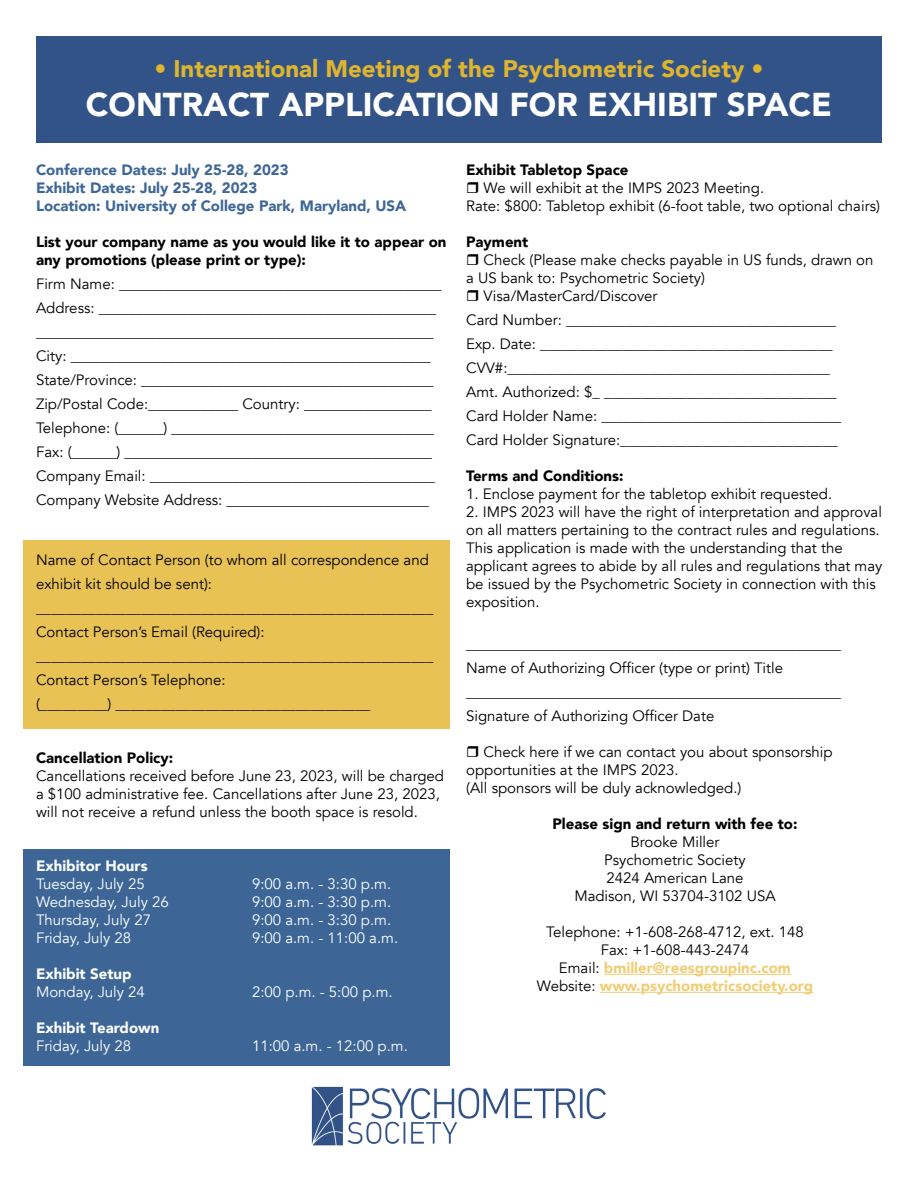
<style>
.page{position:relative;width:918px;height:1188px;background:#fff}
.page>*{position:absolute;margin:0;border:0;box-sizing:border-box;transform-origin:0 0}
.t1{font:900 33px "Avenir";color:#fff}
.t2{font:900 24px "Avenir";color:#dfb52e}
.t3{font:15px/24px "Avenir";color:#000}
.t4{font:15px "Avenir";color:#fff}
.t5{font:900 15px/18px "Avenir";color:#000}
.t6{font:900 15px/18px "Avenir";color:#3e6798}
.t7{font:900 15px "Avenir";color:#fff}
.s1{font-weight:900;color:#f0ce76}
</style>
<div class="page">
<div style="left:23px;top:540px;width:427px;height:189px;background:#e8c255"></div>
<div style="left:23px;top:849px;width:427px;height:216px;background:#3d6697"></div>
<hr style="left:604px;top:974px;width:187px;height:1px;background:#f0ce76">
<hr style="left:600px;top:992px;width:213px;height:1px;background:#f0ce76">
<img style="left:311px;top:1086px;width:295px;height:60px">
<div style="left:36px;top:36px;width:846px;height:106px;background:#325388"></div>
<h2 class="t2" style="left:154px;top:48px;width:611px">• International Meeting of the Psychometric Society •</h2>
<h1 class="t1" style="left:86px;top:76px;width:748px">CONTRACT APPLICATION FOR EXHIBIT SPACE</h1>
<p class="t6" style="left:36px;top:161px;width:372px">Conference Dates: July 25-28, 2023<br>Exhibit Dates: July 25-28, 2023<br>Location: University of College Park, Maryland, USA</p>
<p class="t5" style="left:36px;top:233px;width:412px">List your company name as you would like it to appear on any promotions (please print or type):</p>
<p class="t3" style="left:36px;top:272px;width:407px">Firm Name: ___________________________________________ Address: _____________________________________________ _____________________________________________________ City: ________________________________________________ State/Province: _______________________________________ Zip/Postal Code:____________ Country: _________________ Telephone: (______) ___________________________________ Fax: (______) _________________________________________ Company Email: ______________________________________ Company Website Address: ___________________________</p>
<p class="t3" style="left:36px;top:548px;width:399px">Name of Contact Person (to whom all correspondence and exhibit kit should be sent): _____________________________________________________ Contact Person’s Email (Required): _____________________________________________________ Contact Person’s Telephone:<br>(_________) __________________________________</p>
<p class="t5" style="left:36px;top:749px;width:139px">Cancellation Policy:</p>
<p class="t3" style="left:36px;top:767px;width:410px;line-height:18px">Cancellations received before June 23, 2023, will be charged a $100 administrative fee. Cancellations after June 23, 2023, will not receive a refund unless the booth space is resold.</p>
<p class="t7" style="left:36px;top:853px;width:113px">Exhibitor Hours</p>
<p class="t4" style="left:36px;top:875px;width:110px">Tuesday, July 25</p>
<p class="t4" style="left:252px;top:875px;width:141px">9:00 a.m. - 3:30 p.m.</p>
<p class="t4" style="left:36px;top:893px;width:134px">Wednesday, July 26</p>
<p class="t4" style="left:252px;top:893px;width:141px">9:00 a.m. - 3:30 p.m.</p>
<p class="t4" style="left:36px;top:911px;width:117px">Thursday, July 27</p>
<p class="t4" style="left:252px;top:911px;width:141px">9:00 a.m. - 3:30 p.m.</p>
<p class="t4" style="left:36px;top:929px;width:97px">Friday, July 28</p>
<p class="t4" style="left:252px;top:929px;width:148px">9:00 a.m. - 11:00 a.m.</p>
<p class="t7" style="left:36px;top:961px;width:97px">Exhibit Setup</p>
<p class="t4" style="left:36px;top:983px;width:110px">Monday, July 24</p>
<p class="t4" style="left:252px;top:983px;width:142px">2:00 p.m. - 5:00 p.m.</p>
<p class="t7" style="left:36px;top:1015px;width:125px">Exhibit Teardown</p>
<p class="t4" style="left:36px;top:1037px;width:97px">Friday, July 28</p>
<p class="t4" style="left:252px;top:1037px;width:157px">11:00 a.m. - 12:00 p.m.</p>
<p class="t5" style="left:466px;top:161px;width:164px">Exhibit Tabletop Space</p>
<p class="t3" style="left:466px;top:179px;width:415px;line-height:18px;text-indent:18px">We will exhibit at the IMPS 2023 Meeting.<br>Rate: $800: Tabletop exhibit (6-foot table, two optional chairs)</p>
<p class="t5" style="left:466px;top:233px;width:64px">Payment</p>
<p class="t3" style="left:484px;top:248px;width:391px">Check (Please make checks payable in US funds, drawn on</p>
<p class="t3" style="left:466px;top:266px;width:240px">a US bank to: Psychometric Society)</p>
<p class="t3" style="left:484px;top:284px;width:175px">Visa/MasterCard/Discover</p>
<p class="t3" style="left:466px;top:308px;width:377px">Card Number: ____________________________________ Exp. Date: _______________________________________ CVV#:___________________________________________ Amt. Authorized: $_ _______________________________ Card Holder Name: ________________________________ Card Holder Signature:_____________________________</p>
<p class="t5" style="left:466px;top:467px;width:159px">Terms and Conditions:</p>
<p class="t3" style="left:466px;top:482px;width:368px">1. Enclose payment for the tabletop exhibit requested.</p>
<p class="t3" style="left:466px;top:503px;width:418px;line-height:18px">2. IMPS 2023 will have the right of interpretation and approval on all matters pertaining to the contract rules and regulations.<br>This application is made with the understanding that the applicant agrees to abide by all rules and regulations that may be issued by the Psychometric Society in connection with this exposition.</p>
<p class="t3" style="left:466px;top:632px;width:376px">__________________________________________________ Name of Authorizing Officer (type or print) Title __________________________________________________ Signature of Authorizing Officer Date</p>
<p class="t3" style="left:466px;top:743px;width:368px;line-height:18px;text-indent:18px">Check here if we can contact you about sponsorship opportunities at the IMPS 2023.<br>(All sponsors will be duly acknowledged.)</p>
<p class="t5" style="left:553px;top:815px;width:246px">Please sign and return with fee to:</p>
<p class="t3" style="left:574px;top:833px;width:203px;line-height:18px;text-align:center">Brooke Miller<br>Psychometric Society<br>2424 American Lane<br>Madison, WI 53704-3102 USA</p>
<p class="t3" style="left:537px;top:923px;width:278px;line-height:18px;text-align:center">Telephone: +1-608-268-4712, ext. 148<br>Fax: +1-608-443-2474<br>Email: <span class="s1">bmiller@reesgroupinc.com </span>Website: <span class="s1">www.psychometricsociety.org</span></p>
</div>
